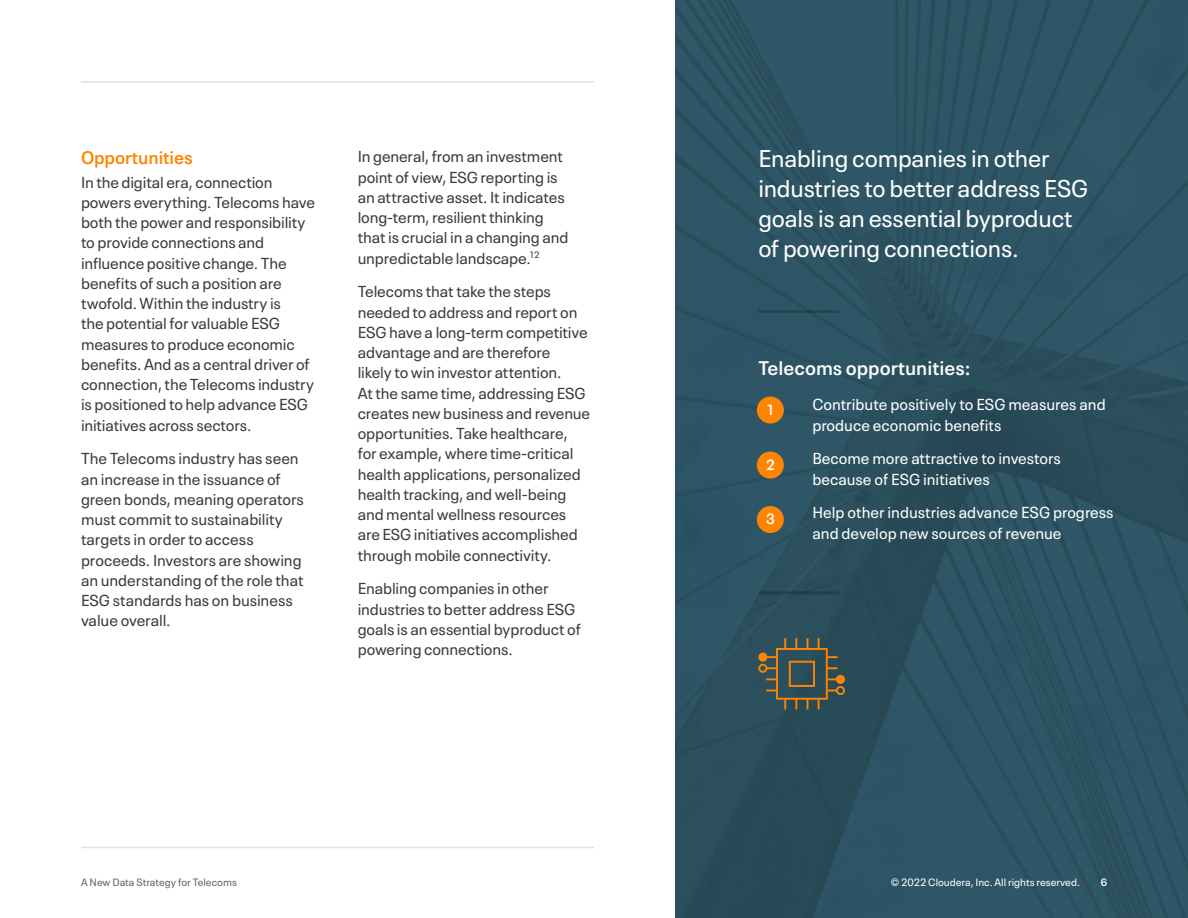
<style>
.page{position:relative;width:1188px;height:918px;background:#fff}
.page>*{position:absolute;margin:0;border:0;box-sizing:border-box;transform-origin:0 0}
.t1{font:24px/30px "Neue Plak Text";letter-spacing:-.01em;color:#fff}
.t2{font:600 19.5px "Neue Plak Text";color:#fff}
.t3{font:600 18px "Neue Plak Text";letter-spacing:-.005em;color:#ff8400}
.t4{font:15.75px/20.2px "Neue Plak Text";letter-spacing:-.01em;color:#3c3c3c}
.t5{font:15.75px/20.2px "Neue Plak Text";color:#fff}
.t6{font:600 14.55px "Neue Plak Text";color:#fff}
.t7{font:10.5px "Neue Plak Text";color:#fff}
.t8{font:10.5px "Neue Plak Text";color:#646464}
.t9{font:600 10.5px "Neue Plak Text";color:#fff}
</style>
<div class="page">
<img style="left:675px;top:0;width:513px;height:918px">
<hr style="left:758px;top:591px;width:81px;height:3px;background:#000">
<hr style="left:758px;top:310px;width:81px;height:3px;background:#000">
<div style="left:757px;top:397px;width:27px;height:27px;background:#ff8400;border-radius:50%"></div>
<div style="left:757px;top:452px;width:27px;height:27px;background:#ff8400;border-radius:50%"></div>
<div style="left:757px;top:506px;width:27px;height:27px;background:#ff8400;border-radius:50%"></div>
<svg style="left:758px;top:638px;width:87px;height:71px;background:#4e564a"></svg>
<hr style="left:81px;top:847px;width:513px;height:1px;background:#e1e1e1">
<hr style="left:81px;top:81px;width:513px;height:1px;background:#e1e1e1">
<p class="t3" style="left:81px;top:143px;width:113px">Opportunities</p>
<p class="t4" style="left:81px;top:170px;width:236px">In the digital era, connection powers everything. Telecoms have both the power and responsibility to provide connections and influence positive change. The benefits of such a position are twofold. Within the industry is<br>the potential for valuable ESG measures to produce economic benefits. And as a central driver of connection, the Telecoms industry is positioned to help advance ESG initiatives across sectors.</p>
<p class="t4" style="left:81px;top:447px;width:224px">The Telecoms industry has seen an increase in the issuance of green bonds, meaning operators must commit to sustainability targets in order to access proceeds. Investors are showing an understanding of the role that<br>ESG standards has on business value overall.</p>
<p class="t4" style="left:358px;top:145px;width:212px">In general, from an investment point of view, ESG reporting is an attractive asset. It indicates long-term, resilient thinking that is crucial in a changing and unpredictable landscape.<sup>12</sup></p>
<p class="t4" style="left:358px;top:280px;width:234px">Telecoms that take the steps needed to address and report on<br>ESG have a long-term competitive advantage and are therefore<br>likely to win investor attention.<br>At the same time, addressing ESG creates new business and revenue opportunities. Take healthcare, for example, where time-critical health applications, personalized health tracking, and well-being and mental wellness resources are ESG initiatives accomplished through mobile connectivity.</p>
<p class="t4" style="left:358px;top:577px;width:225px">Enabling companies in other industries to better address ESG goals is an essential byproduct of powering connections.</p>
<h1 class="t1" style="left:758px;top:141px;width:331px">Enabling companies in other industries to better address ESG goals is an essential byproduct of powering connections.</h1>
<p class="t2" style="left:758px;top:352px;width:214px">Telecoms opportunities:</p>
<p class="t5" style="left:812px;top:393px;width:295px">Contribute positively to ESG measures and produce economic benefits</p>
<p class="t5" style="left:812px;top:447px;width:250px">Become more attractive to investors because of ESG initiatives</p>
<p class="t5" style="left:812px;top:501px;width:303px">Help other industries advance ESG progress and develop new sources of revenue</p>
<p class="t6" style="left:766px;top:398px;width:10px">1</p>
<p class="t6" style="left:766px;top:453px;width:10px">2</p>
<p class="t6" style="left:766px;top:507px;width:10px">3</p>
<p class="t8" style="left:81px;top:874px;width:157px">A New Data Strategy for Telecoms</p>
<p class="t7" style="left:891px;top:874px;width:191px">© 2022 Cloudera, Inc. All rights reserved.</p>
<p class="t9" style="left:1101px;top:874px;width:8px">6</p>
</div>
